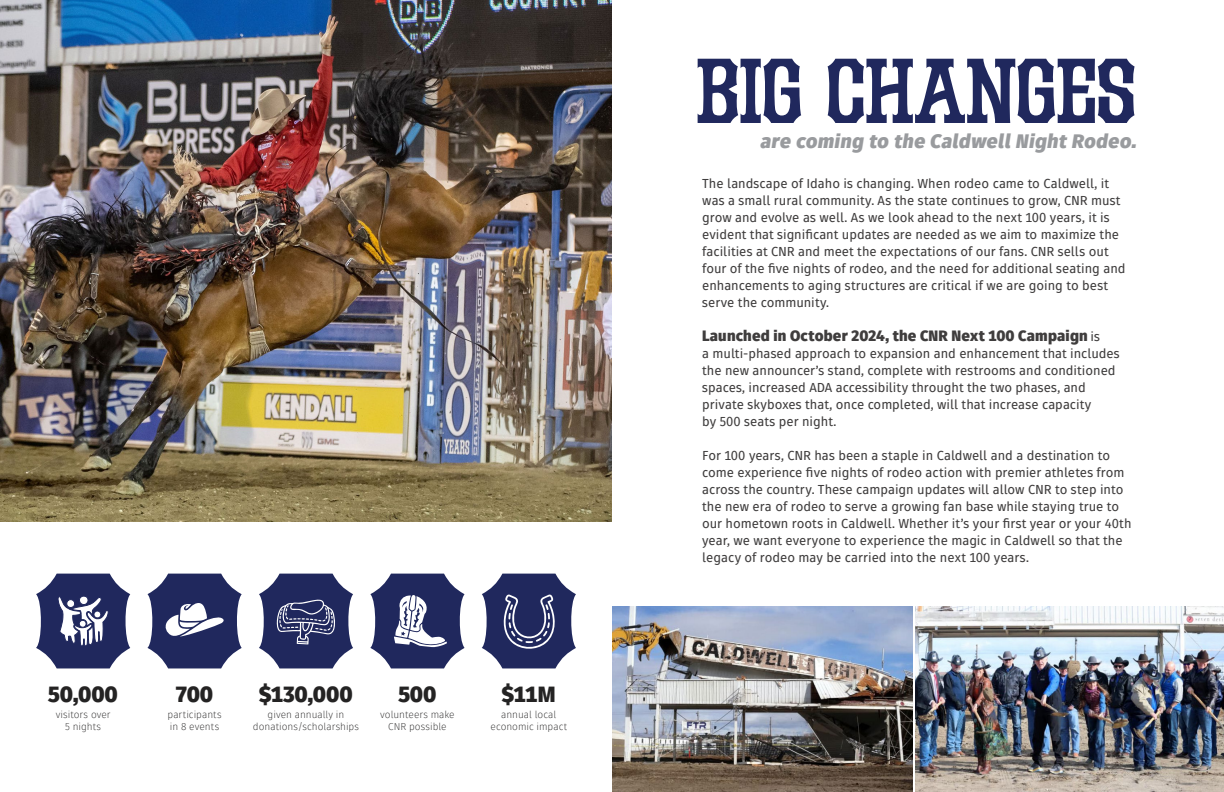
<style>
.page{position:relative;width:1224px;height:792px;background:#fff}
.page>*{position:absolute;margin:0;border:0;box-sizing:border-box;transform-origin:0 0}
.t1{font:81.3px "LHF Durango";letter-spacing:-.01em;color:#20285d}
.t2{font:900 22px "Fuse";letter-spacing:-.005em;color:#242323}
.t3{font:italic 900 19.5px "Fuse";letter-spacing:.02em;color:#999b9e}
.t4{font:900 15px "Fuse";letter-spacing:.015em;color:#3f3d3d}
.t5{font:13px/17px "Fuse";color:#3f3d3d}
.t6{font:300 10px/12px "Fuse";color:#242323;text-align:center}
.s1{font-weight:400;font-size:13px}
</style>
<div class="page">
<img style="left:612px;top:606px;width:301px;height:186px">
<img style="left:916px;top:606px;width:308px;height:186px">
<svg style="left:370px;top:574px;width:95px;height:94px"></svg>
<svg style="left:482px;top:574px;width:94px;height:94px"></svg>
<svg style="left:259px;top:574px;width:94px;height:94px"></svg>
<svg style="left:36px;top:574px;width:94px;height:94px"></svg>
<svg style="left:147px;top:574px;width:95px;height:94px"></svg>
<img style="left:0;top:0;width:612px;height:522px">
<h2 class="t2" style="left:48px;top:679px;width:71px">50,000</h2>
<p class="t6" style="left:56px;top:709px;width:56px">visitors over<br>5 nights</p>
<h2 class="t2" style="left:176px;top:679px;width:39px">700</h2>
<p class="t6" style="left:167px;top:709px;width:56px;text-align:left">participants in 8 events</p>
<h2 class="t2" style="left:259px;top:679px;width:95px">$130,000</h2>
<p class="t6" style="left:253px;top:709px;width:108px">given annually in donations/scholarships</p>
<h2 class="t2" style="left:398px;top:679px;width:40px">500</h2>
<p class="t6" style="left:380px;top:709px;width:76px">volunteers make<br>CNR possible</p>
<h2 class="t2" style="left:502px;top:679px;width:55px">$11M</h2>
<p class="t6" style="left:490px;top:709px;width:78px">annual local economic impact</p>
<h1 class="t1" style="left:696px;top:46px;width:442px">BIG CHANGES</h1>
<h3 class="t3" style="left:760px;top:128px;width:378px">are coming to the Caldwell Night Rodeo.</h3>
<p class="t5" style="left:702px;top:175px;width:425px">The landscape of Idaho is changing. When rodeo came to Caldwell, it was a small rural community. As the state continues to grow, CNR must grow and evolve as well. As we look ahead to the next 100 years, it is evident that significant updates are needed as we aim to maximize the facilities at CNR and meet the expectations of our fans. CNR sells out four of the five nights of rodeo, and the need for additional seating and enhancements to aging structures are critical if we are going to best serve the community.</p>
<p class="t4" style="left:702px;top:325px;width:399px">Launched in October 2024, the CNR Next 100 Campaign <span class="s1">is</span></p>
<p class="t5" style="left:702px;top:345px;width:419px">a multi-phased approach to expansion and enhancement that includes the new announcer’s stand, complete with restrooms and conditioned spaces, increased ADA accessibility throught the two phases, and private skyboxes that, once completed, will that increase capacity<br>by 500 seats per night.</p>
<p class="t5" style="left:702px;top:447px;width:431px">For 100 years, CNR has been a staple in Caldwell and a destination to come experience five nights of rodeo action with premier athletes from across the country. These campaign updates will allow CNR to step into the new era of rodeo to serve a growing fan base while staying true to our hometown roots in Caldwell. Whether it’s your first year or your 40th year, we want everyone to experience the magic in Caldwell so that the legacy of rodeo may be carried into the next 100 years.</p>
</div>
